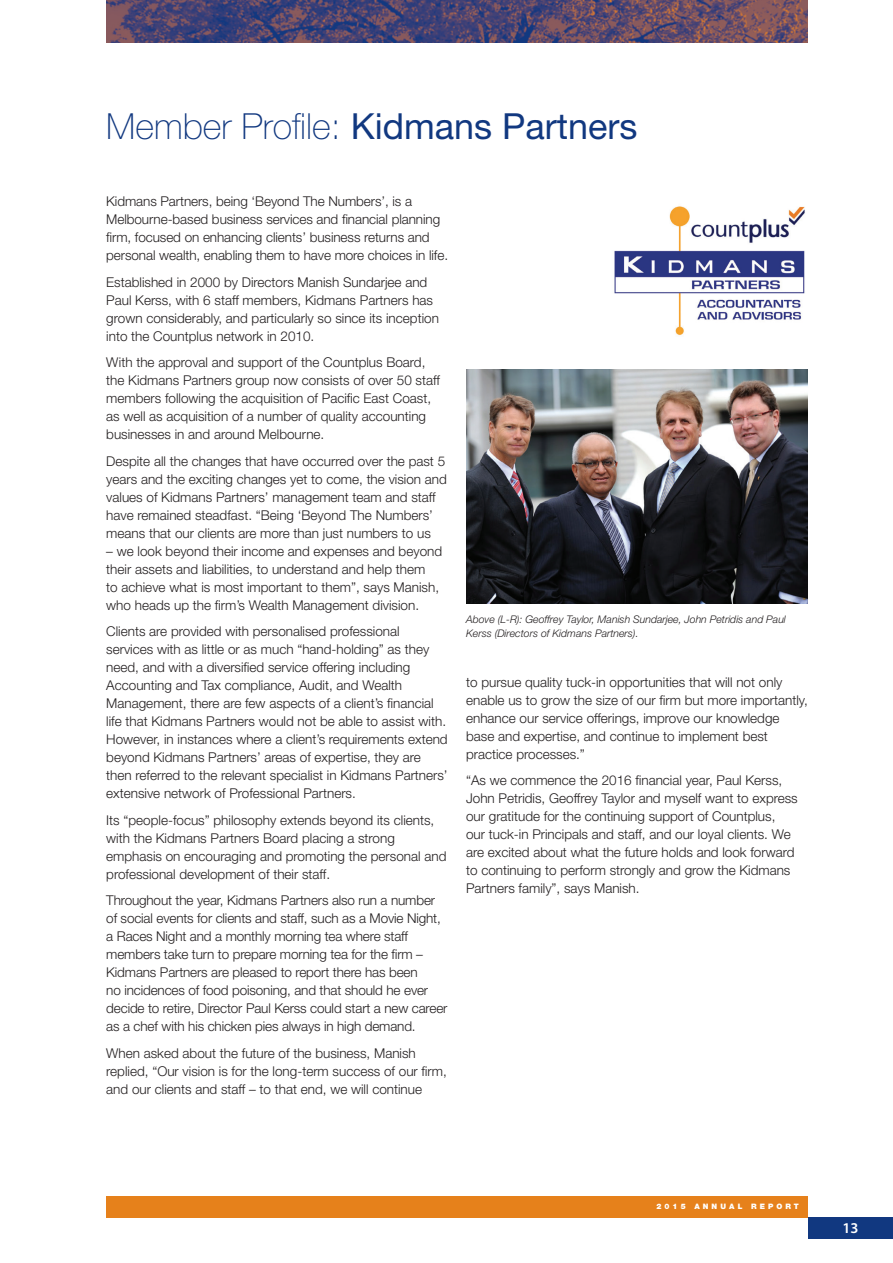
<style>
.page{position:relative;width:893px;height:1263px;background:#fff}
.page>*{position:absolute;margin:0;border:0;box-sizing:border-box;transform-origin:0 0}
.t1{font:36px "Helvetica Neue";color:#113880}
.t2{font:600 15px "Myriad Pro";color:#fff}
.t3{font:300 13.5px/18px "Helvetica Neue";color:#231f20}
.t4{font:italic 300 10.5px/13.5px "Helvetica Neue";color:#231f20}
.t5{font:900 7.5px "Helvetica Neue";letter-spacing:.41em;color:#fff}
.s1{font-weight:100}
</style>
<div class="page">
<div style="left:106px;top:1196px;width:702px;height:21px;background:#e6811b"></div>
<div style="left:808px;top:1217px;width:85px;height:21px;background:#113880"></div>
<img style="left:106px;top:0;width:702px;height:43px">
<img style="left:614px;top:206px;width:191px;height:130px">
<img style="left:466px;top:370px;width:342px;height:234px">
<h1 class="t1" style="left:106px;top:105px;width:533px"><span class="s1">Member Profile:</span> Kidmans Partners</h1>
<p class="t3" style="left:106px;top:192px;width:343px">Kidmans Partners, being ‘Beyond The Numbers’, is a Melbourne-based business services and financial planning firm, focused on enhancing clients’ business returns and personal wealth, enabling them to have more choices in life.</p>
<p class="t3" style="left:106px;top:273px;width:334px">Established in 2000 by Directors Manish Sundarjee and Paul Kerss, with 6 staff members, Kidmans Partners has grown considerably, and particularly so since its inception into the Countplus network in 2010.</p>
<p class="t3" style="left:106px;top:353px;width:335px">With the approval and support of the Countplus Board, the Kidmans Partners group now consists of over 50 staff members following the acquisition of Pacific East Coast, as well as acquisition of a number of quality accounting businesses in and around Melbourne.</p>
<p class="t3" style="left:106px;top:452px;width:342px">Despite all the changes that have occurred over the past 5 years and the exciting changes yet to come, the vision and values of Kidmans Partners’ management team and staff have remained steadfast. “Being ‘Beyond The Numbers’ means that our clients are more than just numbers to us</p>
<p class="t3" style="left:106px;top:542px;width:337px">– we look beyond their income and expenses and beyond their assets and liabilities, to understand and help them<br>to achieve what is most important to them”, says Manish, who heads up the firm’s Wealth Management division.</p>
<p class="t3" style="left:106px;top:622px;width:343px">Clients are provided with personalised professional services with as little or as much “hand-holding” as they need, and with a diversified service offering including Accounting and Tax compliance, Audit, and Wealth Management, there are few aspects of a client’s financial life that Kidmans Partners would not be able to assist with.<br>However, in instances where a client’s requirements extend beyond Kidmans Partners’ areas of expertise, they are then referred to the relevant specialist in Kidmans Partners’ extensive network of Professional Partners.</p>
<p class="t3" style="left:106px;top:811px;width:342px">Its “people-focus” philosophy extends beyond its clients, with the Kidmans Partners Board placing a strong emphasis on encouraging and promoting the personal and professional development of their staff.</p>
<p class="t3" style="left:106px;top:891px;width:343px">Throughout the year, Kidmans Partners also run a number of social events for clients and staff, such as a Movie Night, a Races Night and a monthly morning tea where staff members take turn to prepare morning tea for the firm – Kidmans Partners are pleased to report there has been<br>no incidences of food poisoning, and that should he ever decide to retire, Director Paul Kerss could start a new career as a chef with his chicken pies always in high demand.</p>
<p class="t3" style="left:106px;top:1043px;width:342px">When asked about the future of the business, Manish replied, “Our vision is for the long-term success of our firm, and our clients and staff – to that end, we will continue</p>
<p class="t4" style="left:466px;top:612px;width:321px">Above (L-R): Geoffrey Taylor, Manish Sundarjee, John Petridis and Paul<br>Kerss (Directors of Kidmans Partners).</p>
<p class="t3" style="left:466px;top:672px;width:343px">to pursue quality tuck-in opportunities that will not only enable us to grow the size of our firm but more importantly, enhance our service offerings, improve our knowledge base and expertise, and continue to implement best practice processes.”</p>
<p class="t3" style="left:466px;top:771px;width:333px">“As we commence the 2016 financial year, Paul Kerss, John Petridis, Geoffrey Taylor and myself want to express our gratitude for the continuing support of Countplus, our tuck-in Principals and staff, and our loyal clients. We are excited about what the future holds and look forward to continuing to perform strongly and grow the Kidmans Partners family”, says Manish.</p>
<p class="t5" style="left:656px;top:1202px;width:144px">2015 ANNUAL REPORT</p>
<p class="t2" style="left:842px;top:1218px;width:18px">13</p>
</div>
